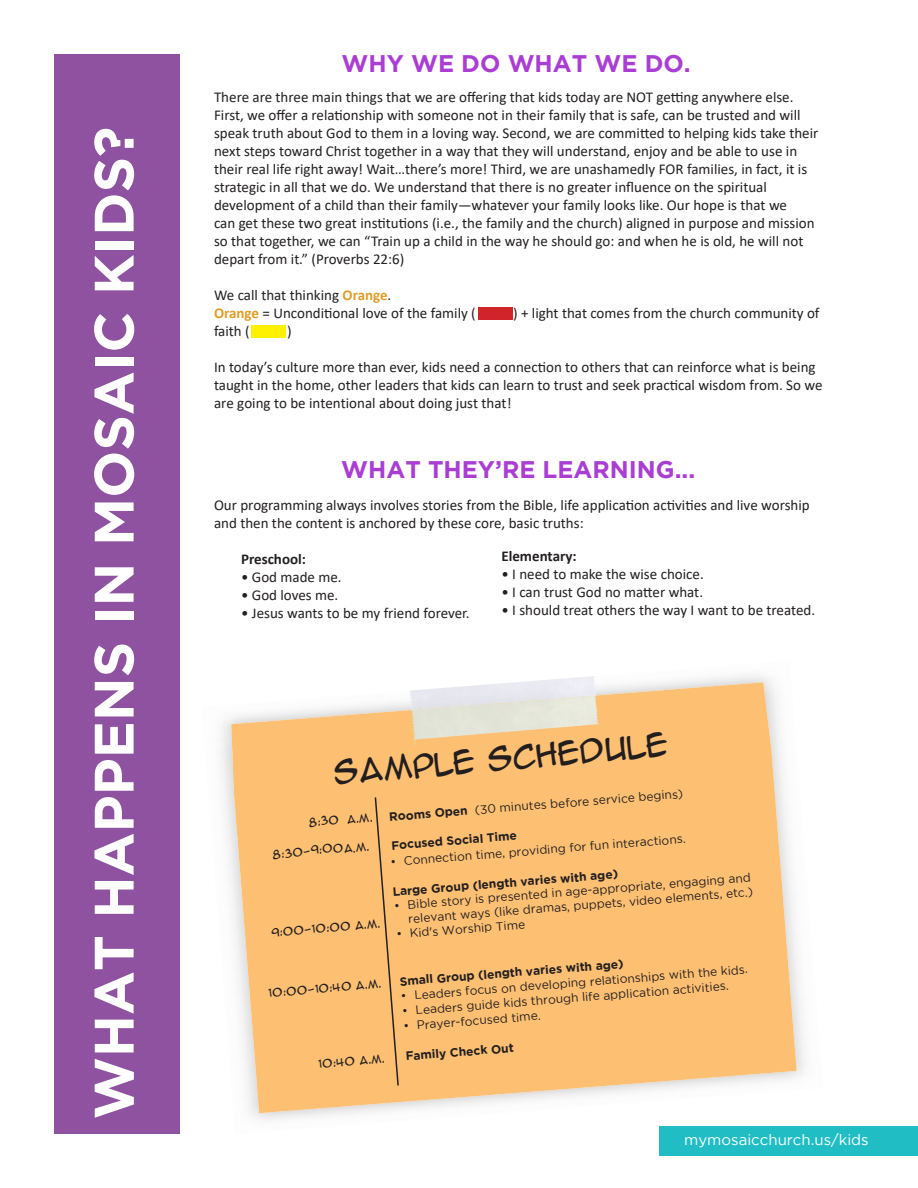
<style>
.page{position:relative;width:918px;height:1188px;background:#fff}
.page>*{position:absolute;margin:0;border:0;box-sizing:border-box;transform-origin:0 0}
.t1{font:700 55.5px "Gotham";color:#fff}
.t2{font:30px "Anime Ace";color:#221e1f}
.t3{font:700 24px "Gotham";color:#aa3ed4}
.t4{font:15px/18px "Calibri";color:#231f20}
.t5{font:15px "Gotham";color:#fff}
.t6{font:700 15px "Calibri";color:#231f20}
.t7{font:12px/14.4px "Gotham";color:#231f20;text-align:right}
.t8{font:700 12px "Gotham";color:#231f20}
.t9{font:10.5px "Anime Ace";color:#231f20}
.s1{font-weight:700;color:#df9d25}
.s2{font-weight:700}
</style>
<div class="page">
<div style="left:54px;top:54px;width:126px;height:1080px;background:#8e52a1"></div>
<div style="left:478px;top:307px;width:34px;height:13px;background:#d1232a"></div>
<div style="left:252px;top:325px;width:34px;height:13px;background:#fff101"></div>
<img style="left:221px;top:675px;width:584px;height:459px">
<svg style="left:231px;top:682px;width:566px;height:431px;background:#fbc683"></svg>
<img style="left:409px;top:690px;width:1px;height:20px">
<img style="left:411px;top:740px;width:187px;height:6px">
<img style="left:410px;top:676px;width:186px;height:34px">
<img style="left:411px;top:695px;width:188px;height:45px">
<svg style="left:374px;top:796px;width:26px;height:291px;background:#f0b56d"></svg>
<div style="left:660px;top:1126px;width:258px;height:30px;background:#20bdc4"></div>
<p class="t1" style="left:82px;top:1119px;width:994px;rotate:-90deg">WHAT HAPPENS IN MOSAIC KIDS?</p>
<p class="t3" style="left:342px;top:49px;width:351px">WHY WE DO WHAT WE DO.</p>
<p class="t4" style="left:214px;top:88px;width:606px">There are three main things that we are offering that kids today are NOT getting anywhere else.<br>First, we offer a relationship with someone not in their family that is safe, can be trusted and will speak truth about God to them in a loving way. Second, we are committed to helping kids take their next steps toward Christ together in a way that they will understand, enjoy and be able to use in their real life right away! Wait…there’s more! Third, we are unashamedly FOR families, in fact, it is strategic in all that we do. We understand that there is no greater influence on the spiritual development of a child than their family—whatever your family looks like. Our hope is that we<br>can get these two great institutions (i.e., the family and the church) aligned in purpose and mission so that together, we can “Train up a child in the way he should go: and when he is old, he will not depart from it.” (Proverbs 22:6)</p>
<p class="t4" style="left:214px;top:286px;width:179px">We call that thinking <span class="s1">Orange</span>.</p>
<p class="t4" style="left:214px;top:304px;width:263px"><span class="s1">Orange</span> = Unconditional love of the family (</p>
<p class="t4" style="left:513px;top:304px;width:308px">) + light that comes from the church community of</p>
<p class="t4" style="left:214px;top:322px;width:37px">faith (</p>
<p class="t4" style="left:287px;top:322px;width:6px">)</p>
<p class="t4" style="left:214px;top:358px;width:610px">In today’s culture more than ever, kids need a connection to others that can reinforce what is being taught in the home, other leaders that kids can learn to trust and seek practical wisdom from. So we are going to be intentional about doing just that!</p>
<p class="t3" style="left:341px;top:455px;width:356px">WHAT THEY’RE LEARNING...</p>
<p class="t4" style="left:214px;top:496px;width:597px">Our programming always involves stories from the Bible, life application activities and live worship and then the content is anchored by these core, basic truths:</p>
<p class="t6" style="left:241px;top:548px;width:66px">Preschool:</p>
<p class="t4" style="left:241px;top:568px;width:102px">• God made me.</p>
<p class="t4" style="left:241px;top:586px;width:99px">• God loves me.</p>
<p class="t4" style="left:241px;top:604px;width:230px">• Jesus wants to be my friend forever.</p>
<p class="t6" style="left:501px;top:545px;width:77px">Elementary:</p>
<p class="t4" style="left:501px;top:564px;width:204px">• I need to make the wise choice.</p>
<p class="t4" style="left:501px;top:582px;width:203px">• I can trust God no matter what.</p>
<p class="t4" style="left:501px;top:600px;width:315px">• I should treat others the way I want to be treated.</p>
<h2 class="t2" style="left:332px;top:757px;width:337px;rotate:-5deg">SAMPLE SCHEDULE</h2>
<p class="t7" style="left:389px;top:811px;width:296px;rotate:-5deg"><span class="s2">Rooms Open</span> (30 minutes before service begins)</p>
<p class="t8" style="left:391px;top:839px;width:127px;rotate:-5deg">Focused Social Time</p>
<p class="t9" style="left:308px;top:817px;width:32px;rotate:-6deg">8:30</p>
<p class="t9" style="left:347px;top:814px;width:27px;rotate:-5deg">a.m.</p>
<p class="t9" style="left:272px;top:849px;width:99px;rotate:-5deg">8:30-9:00a.m.</p>
<p class="t7" style="left:390px;top:856px;width:298px;rotate:-5deg">• Connection time, providing for fun interactions.</p>
<p class="t8" style="left:392px;top:886px;width:227px;rotate:-5deg">Large Group (length varies with age)</p>
<p class="t7" style="left:394px;top:900px;width:360px;rotate:-5deg">• Bible story is presented in age-appropriate, engaging and relevant ways (like dramas, puppets, video elements, etc.)</p>
<p class="t7" style="left:396px;top:927px;width:131px;rotate:-5deg">• Kid's Worship Time</p>
<p class="t8" style="left:399px;top:975px;width:226px;rotate:-5deg">Small Group (length varies with age)</p>
<p class="t9" style="left:271px;top:927px;width:111px;rotate:-5deg">9:00-10:00 a.m.</p>
<p class="t7" style="left:400px;top:990px;width:349px;rotate:-5deg">• Leaders focus on developing relationships with the kids.</p>
<p class="t9" style="left:268px;top:988px;width:115px;rotate:-5deg">10:00-10:40 a.m.</p>
<p class="t7" style="left:402px;top:1005px;width:329px;rotate:-5deg">• Leaders guide kids through life application activities.</p>
<p class="t7" style="left:403px;top:1019px;width:139px;rotate:-5deg">• Prayer-focused time.</p>
<p class="t8" style="left:405px;top:1050px;width:110px;rotate:-5deg">Family Check Out</p>
<p class="t9" style="left:318px;top:1058px;width:68px;rotate:-4deg">10:40 a.m.</p>
<p class="t5" style="left:684px;top:1132px;width:186px">mymosaicchurch.us/kids</p>
</div>
